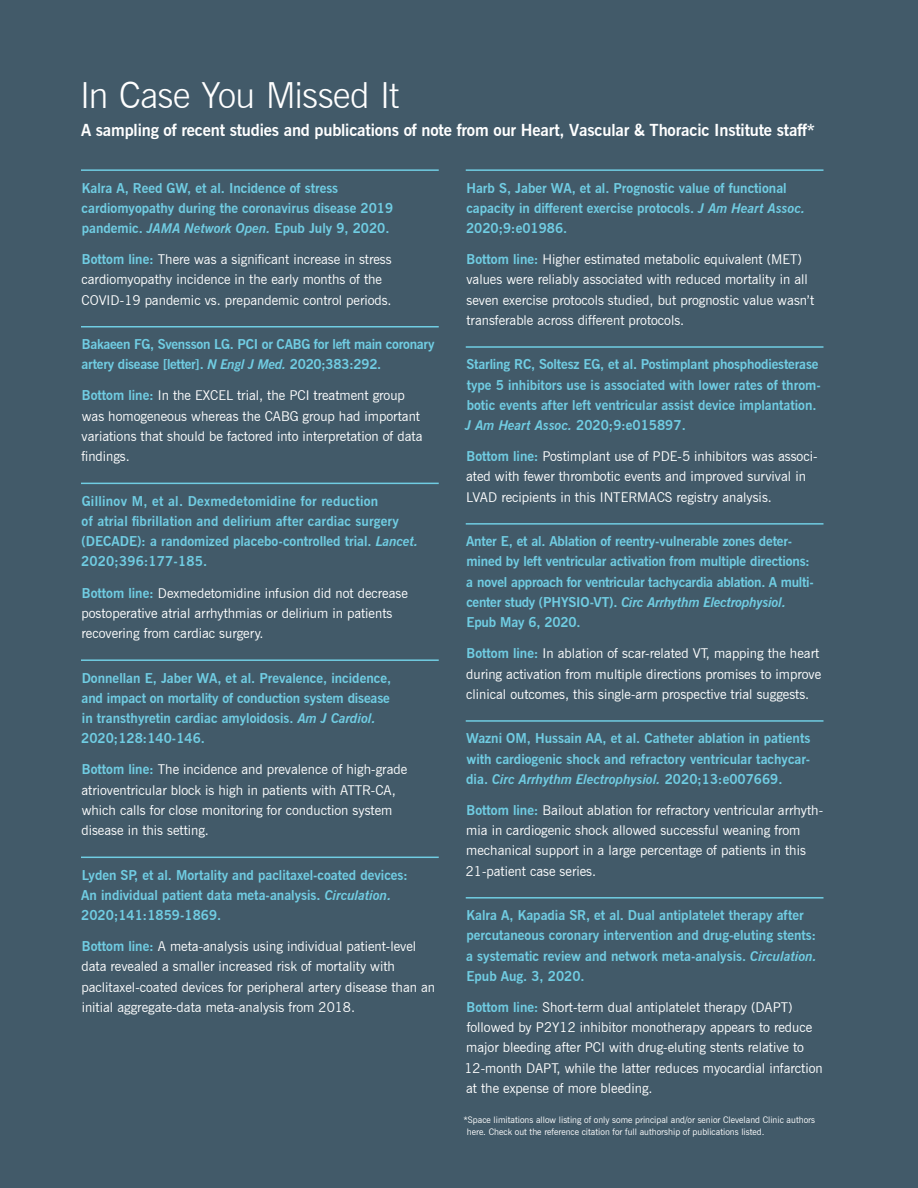
<style>
.page{position:relative;width:918px;height:1188px;background:#425a69}
.page>*{position:absolute;margin:0;border:0;box-sizing:border-box;transform-origin:0 0}
.t1{font:300 36px "News Gothic BT";letter-spacing:-.02em;color:#fff}
.t2{font:700 16.5px "News Gothic BT";letter-spacing:-.01em;color:#fff}
.t3{font:13.5px/20.2px "News Gothic BT";color:#fff}
.t4{font:700 13.5px/20.2px "News Gothic BT";color:#70cde3}
.t5{font:700 13.5px/20.2px "News Gothic BT";letter-spacing:-.02em;color:#70cde3}
.t6{font:9px/12px "News Gothic BT";color:#fff}
.s1{font-style:italic}
.s2{font-weight:700;color:#70cde3}
</style>
<div class="page">
<hr style="left:81px;top:169px;width:358px;height:2px;background:#70cde3">
<hr style="left:81px;top:326px;width:358px;height:2px;background:#70cde3">
<hr style="left:81px;top:483px;width:358px;height:1px;background:#70cde3">
<hr style="left:81px;top:659px;width:358px;height:2px;background:#70cde3">
<hr style="left:81px;top:857px;width:358px;height:1px;background:#70cde3">
<hr style="left:466px;top:169px;width:358px;height:2px;background:#70cde3">
<hr style="left:466px;top:346px;width:358px;height:2px;background:#70cde3">
<hr style="left:466px;top:523px;width:358px;height:2px;background:#70cde3">
<hr style="left:466px;top:720px;width:358px;height:2px;background:#70cde3">
<hr style="left:466px;top:897px;width:358px;height:2px;background:#70cde3">
<h1 class="t1" style="left:80px;top:74px;width:321px">In Case You Missed It</h1>
<p class="t2" style="left:81px;top:120px;width:736px">A sampling of recent studies and publications of note from our Heart, Vascular &amp; Thoracic Institute staff*</p>
<p class="t4" style="left:82px;top:177px;width:313px">Kalra A, Reed GW, et al. Incidence of stress cardiomyopathy during the coronavirus disease 2019 pandemic. <span class="s1">JAMA Network Open.</span> Epub July 9, 2020.</p>
<p class="t3" style="left:81px;top:249px;width:312px"><span class="s2">Bottom line:</span> There was a significant increase in stress cardiomyopathy incidence in the early months of the<br>COVID-19 pandemic vs. prepandemic control periods.</p>
<p class="t5" style="left:82px;top:334px;width:355px">Bakaeen FG, Svensson LG. PCI or CABG for left main coronary artery disease [letter]. <span class="s1">N Engl J Med.</span> 2020;383:292.</p>
<p class="t3" style="left:82px;top:385px;width:342px"><span class="s2">Bottom line:</span> In the EXCEL trial, the PCI treatment group was homogeneous whereas the CABG group had important variations that should be factored into interpretation of data findings.</p>
<p class="t4" style="left:81px;top:491px;width:338px">Gillinov M, et al. Dexmedetomidine for reduction<br>of atrial fibrillation and delirium after cardiac surgery (DECADE): a randomized placebo-controlled trial. <span class="s1">Lancet.<br></span>2020;396:177-185.</p>
<p class="t3" style="left:81px;top:582px;width:328px"><span class="s2">Bottom line:</span> Dexmedetomidine infusion did not decrease postoperative atrial arrhythmias or delirium in patients recovering from cardiac surgery.</p>
<p class="t4" style="left:81px;top:668px;width:311px">Donnellan E, Jaber WA, et al. Prevalence, incidence, and impact on mortality of conduction system disease in transthyretin cardiac amyloidosis. <span class="s1">Am J Cardiol.<br></span>2020;128:140-146.</p>
<p class="t3" style="left:81px;top:759px;width:327px"><span class="s2">Bottom line:</span> The incidence and prevalence of high-grade atrioventricular block is high in patients with ATTR-CA, which calls for close monitoring for conduction system disease in this setting.</p>
<p class="t4" style="left:81px;top:865px;width:328px">Lyden SP, et al. Mortality and paclitaxel-coated devices:<br>An individual patient data meta-analysis. <span class="s1">Circulation.<br></span>2020;141:1859-1869.</p>
<p class="t3" style="left:81px;top:936px;width:355px"><span class="s2">Bottom line:</span> A meta-analysis using individual patient-level data revealed a smaller increased risk of mortality with paclitaxel-coated devices for peripheral artery disease than an initial aggregate-data meta-analysis from 2018.</p>
<p class="t4" style="left:466px;top:177px;width:341px">Harb S, Jaber WA, et al. Prognostic value of functional capacity in different exercise protocols. <span class="s1">J Am Heart Assoc.<br></span>2020;9:e01986.</p>
<p class="t3" style="left:466px;top:249px;width:349px"><span class="s2">Bottom line:</span> Higher estimated metabolic equivalent (MET) values were reliably associated with reduced mortality in all seven exercise protocols studied, but prognostic value wasn’t transferable across different protocols.</p>
<p class="t4" style="left:465px;top:354px;width:357px">Starling RC, Soltesz EG, et al. Postimplant phosphodiesterase type 5 inhibitors use is associated with lower rates of throm&shy;botic events after left ventricular assist device implantation.<br><span class="s1">J Am Heart Assoc.</span> 2020;9:e015897.</p>
<p class="t3" style="left:466px;top:446px;width:353px"><span class="s2">Bottom line:</span> Postimplant use of PDE-5 inhibitors was associ&shy;ated with fewer thrombotic events and improved survival in<br>LVAD recipients in this INTERMACS registry analysis.</p>
<p class="t4" style="left:466px;top:531px;width:349px">Anter E, et al. Ablation of reentry-vulnerable zones deter&shy;mined by left ventricular activation from multiple directions: a novel approach for ventricular tachycardia ablation. A multi&shy;center study (PHYSIO-VT). <span class="s1">Circ Arrhythm Electrophysiol.<br></span>Epub May 6, 2020.</p>
<p class="t3" style="left:466px;top:643px;width:357px"><span class="s2">Bottom line:</span> In ablation of scar-related VT, mapping the heart during activation from multiple directions promises to improve clinical outcomes, this single-arm prospective trial suggests.</p>
<p class="t4" style="left:466px;top:728px;width:346px;text-align:justify">Wazni OM, Hussain AA, et al. Catheter ablation in patients with cardiogenic shock and refractory ventricular tachycar&shy;dia. <span class="s1">Circ Arrhythm Electrophysiol.</span> 2020;13:e007669.</p>
<p class="t3" style="left:466px;top:800px;width:359px"><span class="s2">Bottom line:</span> Bailout ablation for refractory ventricular arrhyth&shy;mia in cardiogenic shock allowed successful weaning from mechanical support in a large percentage of patients in this 21-patient case series.</p>
<p class="t4" style="left:466px;top:905px;width:352px">Kalra A, Kapadia SR, et al. Dual antiplatelet therapy after percutaneous coronary intervention and drug-eluting stents: a systematic review and network meta-analysis. <span class="s1">Circulation.<br></span>Epub Aug. 3, 2020.</p>
<p class="t3" style="left:464px;top:997px;width:360px"><span class="s2">Bottom line:</span> Short-term dual antiplatelet therapy (DAPT) followed by P2Y12 inhibitor monotherapy appears to reduce major bleeding after PCI with drug-eluting stents relative to 12-month DAPT, while the latter reduces myocardial infarction at the expense of more bleeding.</p>
<p class="t6" style="left:467px;top:1113px;width:350px;text-indent:-3px">*Space limitations allow listing of only some principal and/or senior Cleveland Clinic authors here. Check out the reference citation for full authorship of publications listed.</p>
</div>
